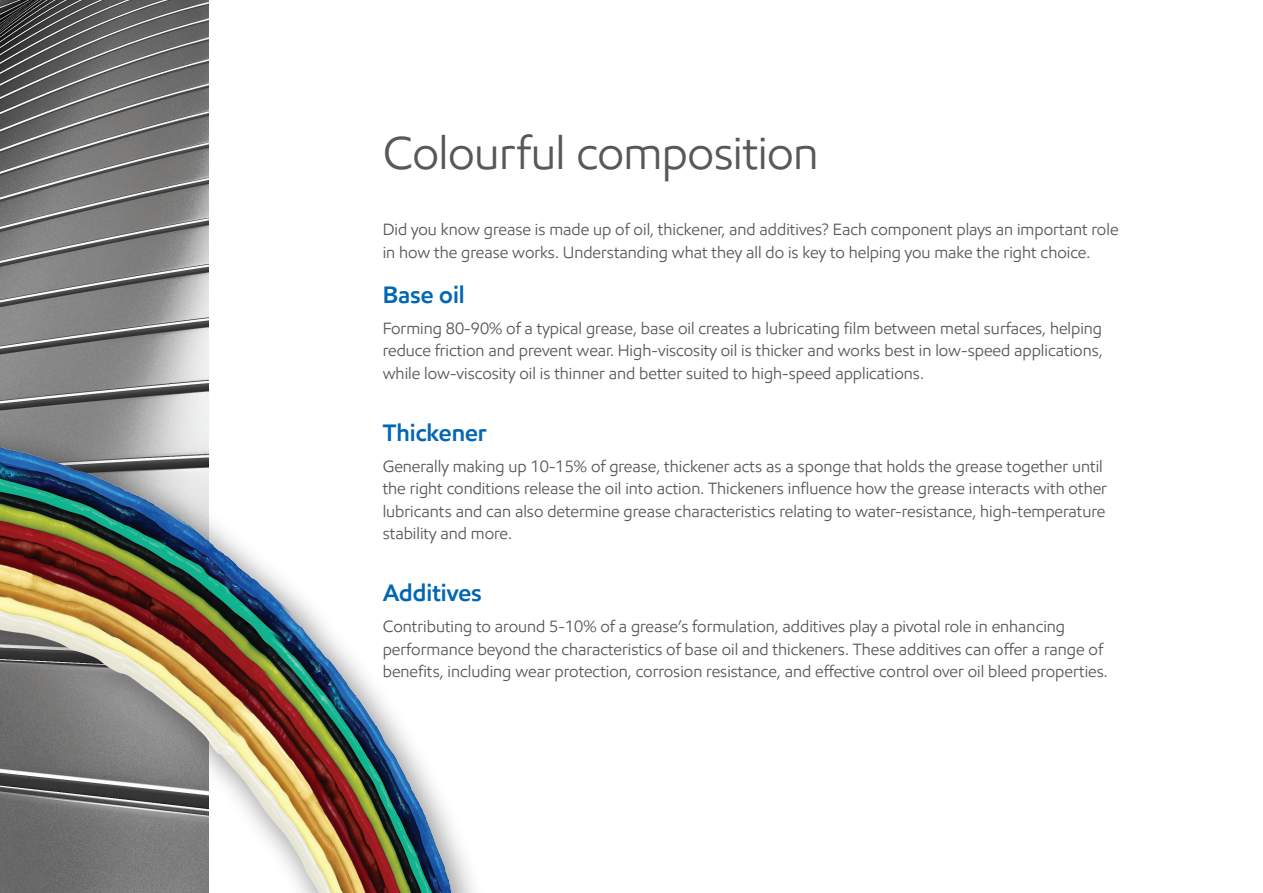
<style>
.page{position:relative;width:1263px;height:893px;background:#fff}
.page>*{position:absolute;margin:0;border:0;box-sizing:border-box;transform-origin:0 0}
.t1{font:46.5px "E Mprint";letter-spacing:-.01em;color:#57585a}
.t2{font:600 24px "E Mprint";color:#0166b3}
.t3{font:16.5px/22.5px "E Mprint";color:#57585a}
</style>
<div class="page">
<img style="left:0;top:0;width:208px;height:380px">
<img style="left:0;top:380px;width:474px;height:513px">
<p class="t1" style="left:383px;top:124px;width:437px">Colourful composition</p>
<p class="t3" style="left:383px;top:218px;width:737px">Did you know grease is made up of oil, thickener, and additives? Each component plays an important role in how the grease works. Understanding what they all do is key to helping you make the right choice.</p>
<p class="t2" style="left:383px;top:279px;width:84px">Base oil</p>
<p class="t3" style="left:383px;top:316px;width:721px;text-align:justify">Forming 80-90% of a typical grease, base oil creates a lubricating film between metal surfaces, helping reduce friction and prevent wear. High-viscosity oil is thicker and works best in low-speed applications, while low-viscosity oil is thinner and better suited to high-speed applications.</p>
<p class="t2" style="left:383px;top:417px;width:105px">Thickener</p>
<p class="t3" style="left:383px;top:454px;width:726px">Generally making up 10-15% of grease, thickener acts as a sponge that holds the grease together until the right conditions release the oil into action. Thickeners influence how the grease interacts with other lubricants and can also determine grease characteristics relating to water-resistance, high-temperature stability and more.</p>
<p class="t2" style="left:383px;top:578px;width:101px">Additives</p>
<p class="t3" style="left:383px;top:615px;width:727px">Contributing to around 5-10% of a grease’s formulation, additives play a pivotal role in enhancing performance beyond the characteristics of base oil and thickeners. These additives can offer a range of benefits, including wear protection, corrosion resistance, and effective control over oil bleed properties.</p>
</div>
